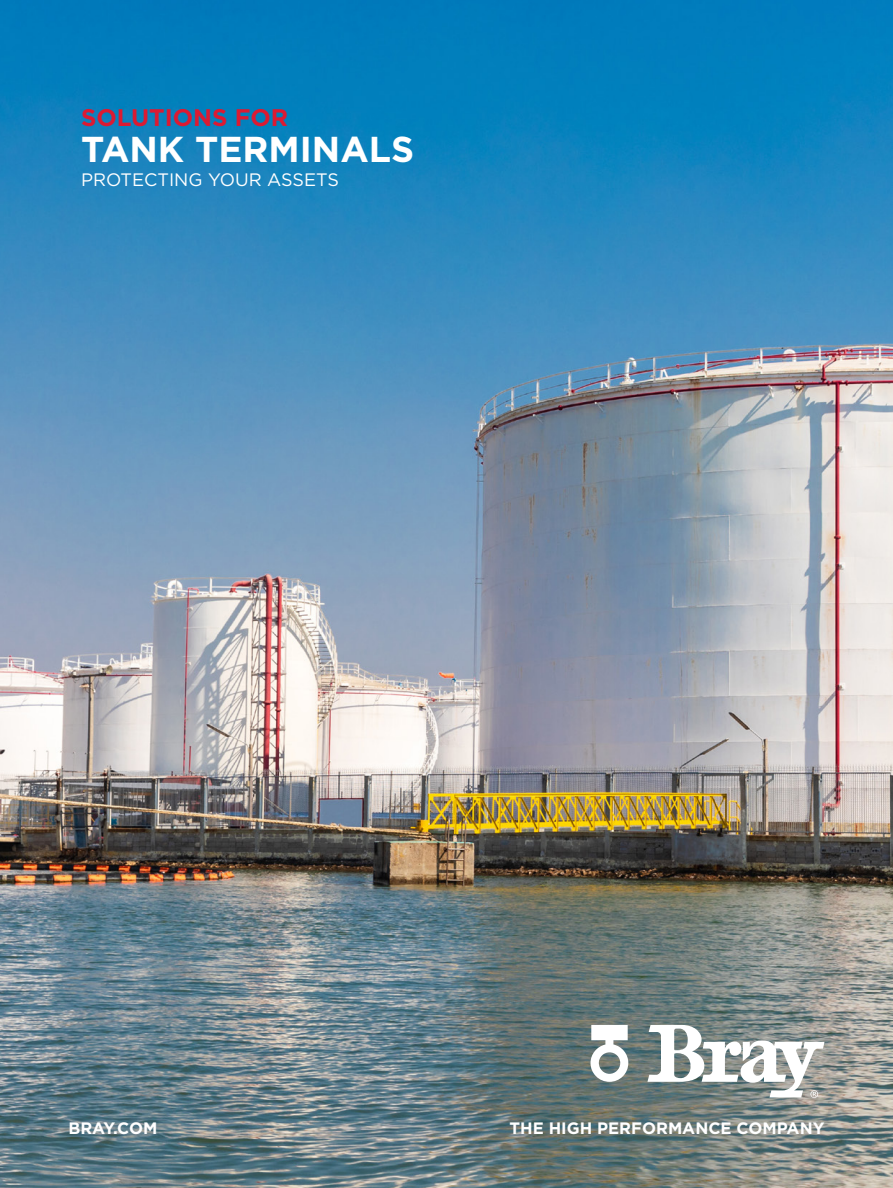
<style>
.page{position:relative;width:893px;height:1188px;background:#fff}
.page>*{position:absolute;margin:0;border:0;box-sizing:border-box;transform-origin:0 0}
.t1{font:700 36px "Gotham";color:#fff}
.Title_Intro{font:700 24px "Gotham";color:#dc1a32}
.Subtitle{font:18px "Gotham";color:#fff}
.Body_Text{font:700 16.5px "Gotham";color:#fff}
</style>
<div class="page">
<img style="left:0;top:0;width:893px;height:1188px">
<svg style="left:647px;top:1025px;width:177px;height:73px"></svg>
<svg style="left:590px;top:1025px;width:38px;height:57px"></svg>
<p class="Title_Intro" style="left:81px;top:102px;width:209px">SOLUTIONS FOR</p>
<p class="t1" style="left:81px;top:125px;width:335px">TANK TERMINALS</p>
<p class="Subtitle" style="left:81px;top:168px;width:259px">PROTECTING YOUR ASSETS</p>
<p class="Body_Text" style="left:68px;top:1117px;width:90px">BRAY.COM</p>
<p class="Body_Text" style="left:509px;top:1117px;width:317px">THE HIGH PERFORMANCE COMPANY</p>
</div>
